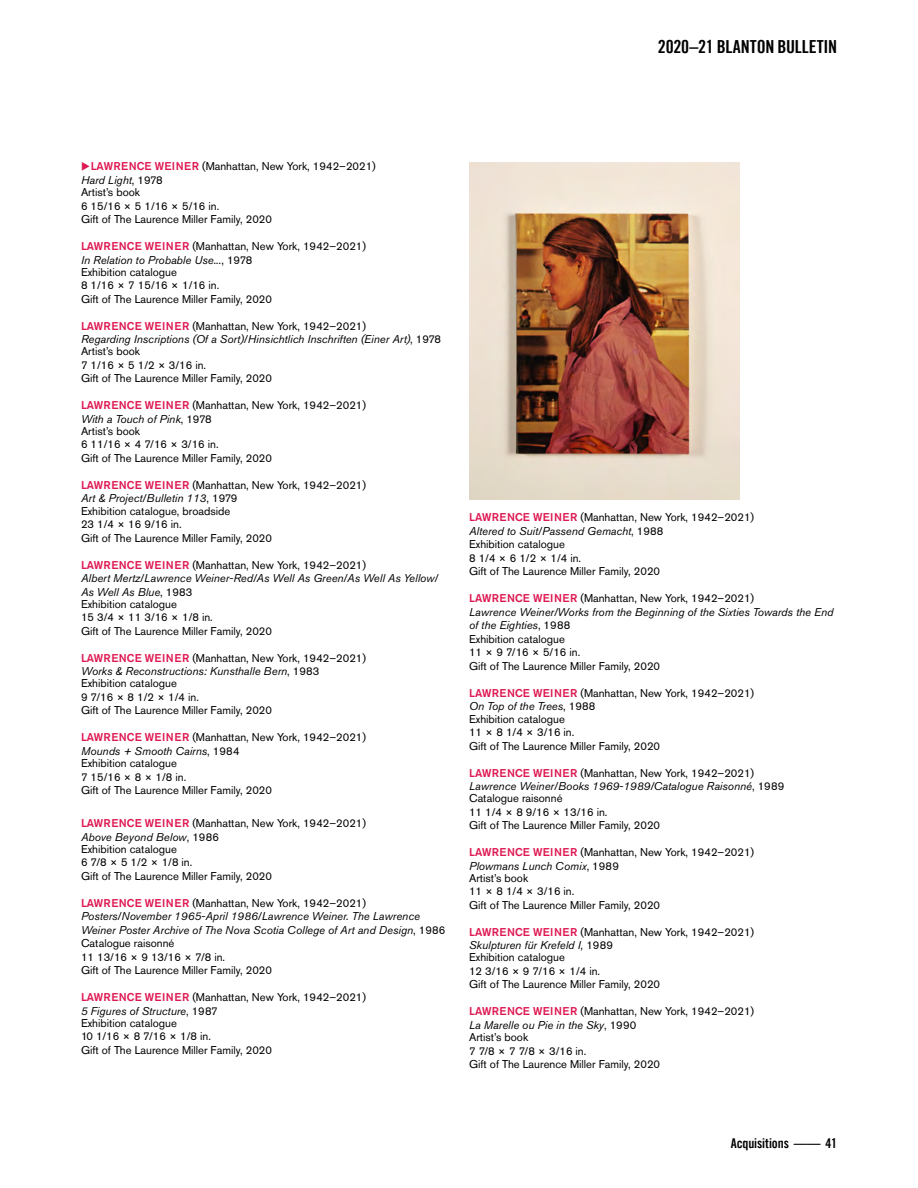
<style>
.page{position:relative;width:918px;height:1188px;background:#fff}
.page>*{position:absolute;margin:0;border:0;box-sizing:border-box;transform-origin:0 0}
.t1{font:18px "Trade Gothic LT Bold Cond Twenty";letter-spacing:-.01em;color:#000}
.t2{font:13.5px "Trade Gothic LT Bold Cond Twenty";letter-spacing:-.01em;color:#000}
.t3{font:11.25px/13.5px "Akzidenz Grotesk Std";color:#000}
.t4{font:italic 11.25px/13.5px "Akzidenz Grotesk Std";color:#000}
.s1{color:#de1851}
.s2{font-weight:500;color:#de1851}
.s3{font-style:italic}
.s4{font-weight:500;font-style:normal;color:#de1851}
.s5{font-style:normal}
</style>
<div class="page">
<img style="left:469px;top:162px;width:270px;height:338px">
<h1 class="t1" style="left:658px;top:36px;width:181px">2020–21 BLANTON BULLETIN</h1>
<p class="t3" style="left:81px;top:160px;width:296px"><span class="s1">◆</span><span class="s2">LAWRENCE WEINER</span> (Manhattan, New York, 1942–2021)<br><span class="s3">Hard Light</span>, 1978</p>
<p class="t3" style="left:81px;top:185px;width:193px">Artist’s book<br>6 15/16 × 5 1/16 × 5/16 in.<br>Gift of The Laurence Miller Family, 2020</p>
<p class="t3" style="left:81px;top:239px;width:287px"><span class="s2">LAWRENCE WEINER</span> (Manhattan, New York, 1942–2021)<br><span class="s3">In Relation to Probable Use...</span>, 1978</p>
<p class="t3" style="left:81px;top:265px;width:193px">Exhibition catalogue<br>8 1/16 × 7 15/16 × 1/16 in.<br>Gift of The Laurence Miller Family, 2020</p>
<p class="t4" style="left:81px;top:319px;width:362px"><span class="s4">LAWRENCE WEINER</span> <span class="s5">(Manhattan, New York, 1942–2021)<br></span>Regarding Inscriptions (Of a Sort)/Hinsichtlich Inschriften (Einer Art)<span class="s5">, 1978</span></p>
<p class="t3" style="left:81px;top:345px;width:193px">Artist’s book<br>7 1/16 × 5 1/2 × 3/16 in.<br>Gift of The Laurence Miller Family, 2020</p>
<p class="t3" style="left:81px;top:399px;width:287px"><span class="s2">LAWRENCE WEINER</span> (Manhattan, New York, 1942–2021)<br><span class="s3">With a Touch of Pink</span>, 1978</p>
<p class="t3" style="left:81px;top:424px;width:193px">Artist’s book<br>6 11/16 × 4 7/16 × 3/16 in.<br>Gift of The Laurence Miller Family, 2020</p>
<p class="t3" style="left:81px;top:478px;width:287px"><span class="s2">LAWRENCE WEINER</span> (Manhattan, New York, 1942–2021)<br><span class="s3">Art &amp; Project/Bulletin 113</span>, 1979</p>
<p class="t3" style="left:81px;top:504px;width:193px">Exhibition catalogue, broadside<br>23 1/4 × 16 9/16 in.<br>Gift of The Laurence Miller Family, 2020</p>
<p class="t4" style="left:81px;top:558px;width:359px"><span class="s4">LAWRENCE WEINER</span> <span class="s5">(Manhattan, New York, 1942–2021)<br></span>Albert Mertz/Lawrence Weiner‑Red/As Well As Green/As Well As Yellow/<br>As Well As Blue<span class="s5">, 1983</span></p>
<p class="t3" style="left:81px;top:597px;width:193px">Exhibition catalogue<br>15 3/4 × 11 3/16 × 1/8 in.<br>Gift of The Laurence Miller Family, 2020</p>
<p class="t4" style="left:81px;top:651px;width:287px"><span class="s4">LAWRENCE WEINER</span> <span class="s5">(Manhattan, New York, 1942–2021)<br></span>Works &amp; Reconstructions: Kunsthalle Bern<span class="s5">, 1983</span></p>
<p class="t3" style="left:81px;top:677px;width:193px">Exhibition catalogue<br>9 7/16 × 8 1/2 × 1/4 in.<br>Gift of The Laurence Miller Family, 2020</p>
<p class="t3" style="left:81px;top:731px;width:287px"><span class="s2">LAWRENCE WEINER</span> (Manhattan, New York, 1942–2021)<br><span class="s3">Mounds + Smooth Cairns</span>, 1984</p>
<p class="t3" style="left:81px;top:756px;width:193px">Exhibition catalogue<br>7 15/16 × 8 × 1/8 in.<br>Gift of The Laurence Miller Family, 2020</p>
<p class="t3" style="left:81px;top:816px;width:287px"><span class="s2">LAWRENCE WEINER</span> (Manhattan, New York, 1942–2021)<br><span class="s3">Above Beyond Below</span>, 1986</p>
<p class="t3" style="left:81px;top:842px;width:193px">Exhibition catalogue<br>6 7/8 × 5 1/2 × 1/8 in.<br>Gift of The Laurence Miller Family, 2020</p>
<p class="t4" style="left:81px;top:896px;width:366px"><span class="s4">LAWRENCE WEINER</span> <span class="s5">(Manhattan, New York, 1942–2021)<br></span>Posters/November 1965‑April 1986/Lawrence Weiner. The Lawrence Weiner Poster Archive of The Nova Scotia College of Art and Design<span class="s5">, 1986<br>Catalogue raisonné<br>11 13/16 × 9 13/16 × 7/8 in.<br>Gift of The Laurence Miller Family, 2020</span></p>
<p class="t3" style="left:81px;top:990px;width:287px"><span class="s2">LAWRENCE WEINER</span> (Manhattan, New York, 1942–2021)<br><span class="s3">5 Figures of Structure</span>, 1987</p>
<p class="t3" style="left:81px;top:1016px;width:193px">Exhibition catalogue<br>10 1/16 × 8 7/16 × 1/8 in.<br>Gift of The Laurence Miller Family, 2020</p>
<p class="t3" style="left:469px;top:511px;width:287px"><span class="s2">LAWRENCE WEINER</span> (Manhattan, New York, 1942–2021)<br><span class="s3">Altered to Suit/Passend Gemacht</span>, 1988<br>Exhibition catalogue<br>8 1/4 × 6 1/2 × 1/4 in.<br>Gift of The Laurence Miller Family, 2020</p>
<p class="t3" style="left:469px;top:592px;width:366px"><span class="s2">LAWRENCE WEINER</span> (Manhattan, New York, 1942–2021)<br><span class="s3">Lawrence Weiner/Works from the Beginning of the Sixties Towards the End of the Eighties</span>, 1988<br>Exhibition catalogue<br>11 × 9 7/16 × 5/16 in.<br>Gift of The Laurence Miller Family, 2020</p>
<p class="t3" style="left:469px;top:686px;width:287px"><span class="s2">LAWRENCE WEINER</span> (Manhattan, New York, 1942–2021)<br><span class="s3">On Top of the Trees</span>, 1988</p>
<p class="t3" style="left:469px;top:712px;width:193px">Exhibition catalogue<br>11 × 8 1/4 × 3/16 in.<br>Gift of The Laurence Miller Family, 2020</p>
<p class="t4" style="left:469px;top:766px;width:317px"><span class="s4">LAWRENCE WEINER</span> <span class="s5">(Manhattan, New York, 1942–2021)<br></span>Lawrence Weiner/Books 1969‑1989/Catalogue Raisonné<span class="s5">, 1989</span></p>
<p class="t3" style="left:469px;top:791px;width:193px">Catalogue raisonné<br>11 1/4 × 8 9/16 × 13/16 in.<br>Gift of The Laurence Miller Family, 2020</p>
<p class="t3" style="left:469px;top:845px;width:287px"><span class="s2">LAWRENCE WEINER</span> (Manhattan, New York, 1942–2021)<br><span class="s3">Plowmans Lunch Comix</span>, 1989</p>
<p class="t3" style="left:469px;top:871px;width:193px">Artist’s book<br>11 × 8 1/4 × 3/16 in.<br>Gift of The Laurence Miller Family, 2020</p>
<p class="t3" style="left:469px;top:925px;width:287px"><span class="s2">LAWRENCE WEINER</span> (Manhattan, New York, 1942–2021)<br><span class="s3">Skulpturen für Krefeld I,</span> 1989</p>
<p class="t3" style="left:469px;top:951px;width:193px">Exhibition catalogue<br>12 3/16 × 9 7/16 × 1/4 in.<br>Gift of The Laurence Miller Family, 2020</p>
<p class="t3" style="left:469px;top:1005px;width:287px"><span class="s2">LAWRENCE WEINER</span> (Manhattan, New York, 1942–2021)<br><span class="s3">La Marelle ou Pie in the Sky</span>, 1990</p>
<p class="t3" style="left:469px;top:1030px;width:193px">Artist’s book<br>7 7/8 × 7 7/8 × 3/16 in.<br>Gift of The Laurence Miller Family, 2020</p>
<p class="t2" style="left:731px;top:1134px;width:108px">Acquisitions —— 41</p>
</div>
